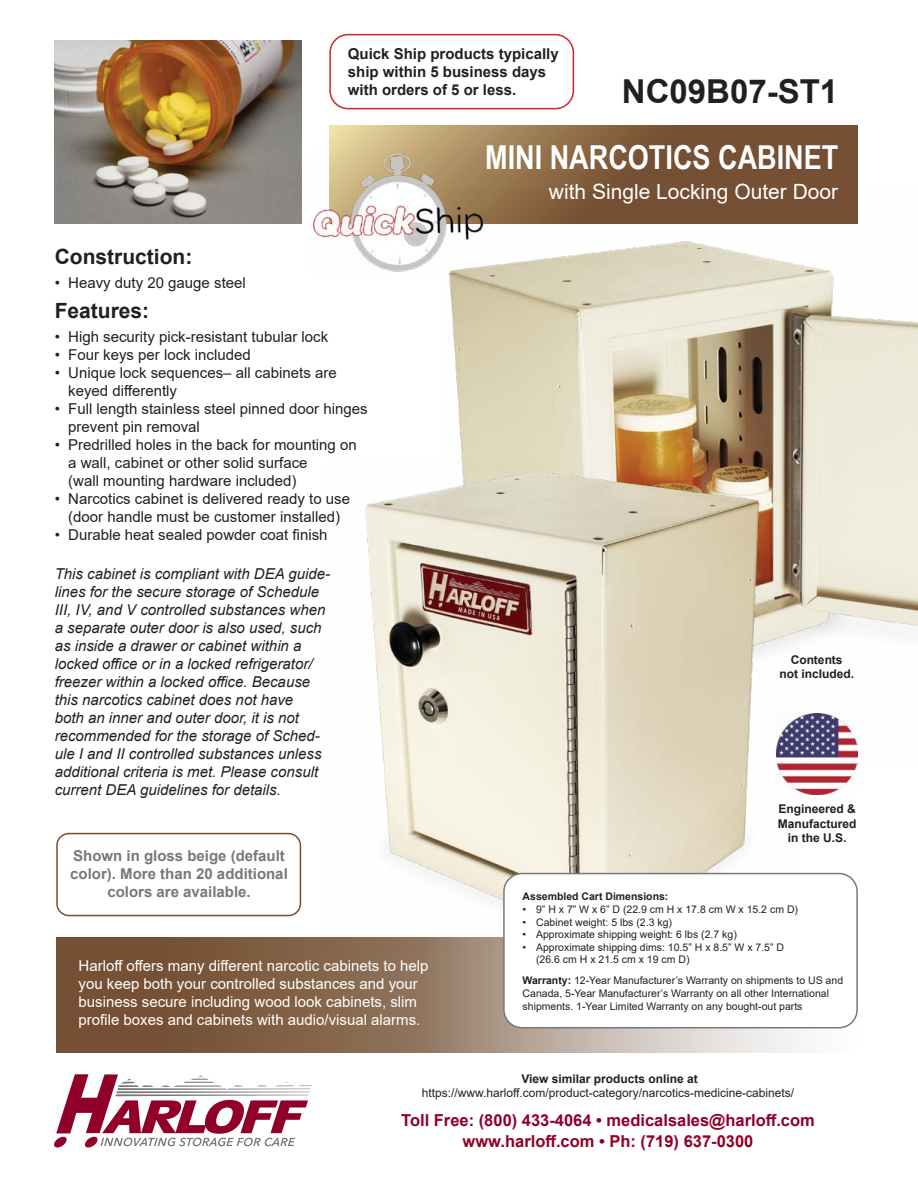
<style>
.page{position:relative;width:918px;height:1188px;background:#fff}
.page>*{position:absolute;margin:0;border:0;box-sizing:border-box;transform-origin:0 0}
.t1{font:700 33px "Arial Narrow";color:#fff}
.t2{font:700 33px "Arial";color:#231f20}
.t3{font:21px "Arial";color:#fff}
.t4{font:700 21px "Arial";color:#231f20}
.t5{font:700 16.5px/21px "Arial";color:#910028;text-align:center}
.t6{font:italic 15px/18px "Arial";color:#231f20}
.t7{font:15px/18px "Arial";color:#231f20}
.t8{font:15px/18px "Arial";color:#fff}
.t9{font:700 15px/18px "Arial";color:#77787b;text-align:center}
.t10{font:700 15px/18px "Arial";color:#231f20}
.t11{font:700 12px/14.4px "Arial";color:#231f20;text-align:center}
.t12{font:12px "Arial";color:#231f20}
.t13{font:10.5px/12.6px "Arial";color:#231f20}
.t14{font:700 10.5px "Arial";color:#231f20}
.s1{font-weight:700}
</style>
<div class="page">
<svg style="left:56px;top:937px;width:802px;height:115px;background:#8f735d"></svg>
<svg style="left:54px;top:1074px;width:258px;height:74px"></svg>
<svg style="left:329px;top:125px;width:529px;height:66px;background:#8a6846"></svg>
<img style="left:55px;top:40px;width:246px;height:183px">
<div style="left:329px;top:34px;width:245px;height:75px;border:2px solid #d2232a;border-radius:18px"></div>
<img style="left:313px;top:151px;width:174px;height:121px">
<img style="left:446px;top:191px;width:472px;height:575px">
<img style="left:326px;top:463px;width:474px;height:491px">
<div style="left:504px;top:874px;width:353px;height:154px;background:#fff;border-radius:18px"></div>
<div style="left:503px;top:873px;width:355px;height:155px;border:2px solid #77787b;border-radius:18px"></div>
<img style="left:776px;top:713px;width:81px;height:81px">
<div style="left:56px;top:833px;width:245px;height:83px;border:2px solid #755035;border-radius:12px"></div>
<p class="t10" style="left:348px;top:45px;width:212px">Quick Ship products typically ship within 5 business days with orders of 5 or less.</p>
<h1 class="t2" style="left:622px;top:69px;width:218px">NC09B07-ST1</h1>
<h2 class="t4" style="left:55px;top:242px;width:139px">Construction:</h2>
<p class="t7" style="left:55px;top:273px;width:193px">• Heavy duty 20 gauge steel</p>
<h2 class="t4" style="left:55px;top:296px;width:96px">Features:</h2>
<p class="t7" style="left:55px;top:327px;width:275px">• High security pick-resistant tubular lock</p>
<p class="t7" style="left:55px;top:345px;width:198px">• Four keys per lock included</p>
<p class="t7" style="left:68px;top:363px;width:270px;text-indent:-14px">• Unique lock sequences– all cabinets are keyed differently</p>
<p class="t7" style="left:68px;top:399px;width:301px;text-indent:-14px">• Full length stainless steel pinned door hinges prevent pin removal</p>
<p class="t7" style="left:68px;top:435px;width:290px;text-indent:-14px">• Predrilled holes in the back for mounting on a wall, cabinet or other solid surface<br>(wall mounting hardware included)</p>
<p class="t7" style="left:55px;top:489px;width:297px;text-align:center">• Narcotics cabinet is delivered ready to use (door handle must be customer installed)</p>
<p class="t7" style="left:55px;top:525px;width:274px">• Durable heat sealed powder coat finish</p>
<p class="t6" style="left:55px;top:565px;width:277px">This cabinet is compliant with DEA guide&shy;lines for the secure storage of Schedule III, IV, and V controlled substances when a separate outer door is also used, such as inside a drawer or cabinet within a locked office or in a locked refrigerator/ freezer within a locked office. Because this narcotics cabinet does not have<br>both an inner and outer door, it is not recommended for the storage of Sched&shy;ule I and II controlled substances unless additional criteria is met. Please consult current DEA guidelines for details.</p>
<p class="t9" style="left:70px;top:847px;width:219px">Shown in gloss beige (default color). More than 20 additional colors are available.</p>
<p class="t8" style="left:79px;top:957px;width:351px">Harloff offers many different narcotic cabinets to help you keep both your controlled substances and your business secure including wood look cabinets, slim profile boxes and cabinets with audio/visual alarms.</p>
<h1 class="t1" style="left:485px;top:132px;width:355px">MINI NARCOTICS CABINET</h1>
<h2 class="t3" style="left:549px;top:177px;width:291px">with Single Locking Outer Door</h2>
<p class="t11" style="left:779px;top:652px;width:76px">Contents<br>not included.</p>
<p class="t11" style="left:778px;top:802px;width:80px">Engineered &amp;<br>Manufactured in the U.S.</p>
<p class="t14" style="left:523px;top:889px;width:147px">Assembled Cart Dimensions:</p>
<p class="t13" style="left:523px;top:903px;width:277px">• 9” H x 7” W x 6” D (22.9 cm H x 17.8 cm W x 15.2 cm D)</p>
<p class="t13" style="left:523px;top:916px;width:151px">• Cabinet weight: 5 lbs (2.3 kg)</p>
<p class="t13" style="left:523px;top:928px;width:216px">• Approximate shipping weight: 6 lbs (2.7 kg)</p>
<p class="t13" style="left:536px;top:941px;width:249px;text-indent:-14px">• Approximate shipping dims: 10.5” H x 8.5” W x 7.5” D (26.6 cm H x 21.5 cm x 19 cm D)</p>
<p class="t13" style="left:523px;top:974px;width:322px"><span class="s1">Warranty:</span> 12-Year Manufacturer’s Warranty on shipments to US and<br>Canada, 5-Year Manufacturer’s Warranty on all other International shipments. 1-Year Limited Warranty on any bought-out parts</p>
<p class="t11" style="left:521px;top:1072px;width:178px">View similar products online at</p>
<p class="t12" style="left:422px;top:1085px;width:374px">https://www.harloff.com/product-category/narcotics-medicine-cabinets/</p>
<p class="t5" style="left:401px;top:1110px;width:415px">Toll Free: (800) 433-4064 • medicalsales@harloff.com www.harloff.com • Ph: (719) 637-0300</p>
</div>
